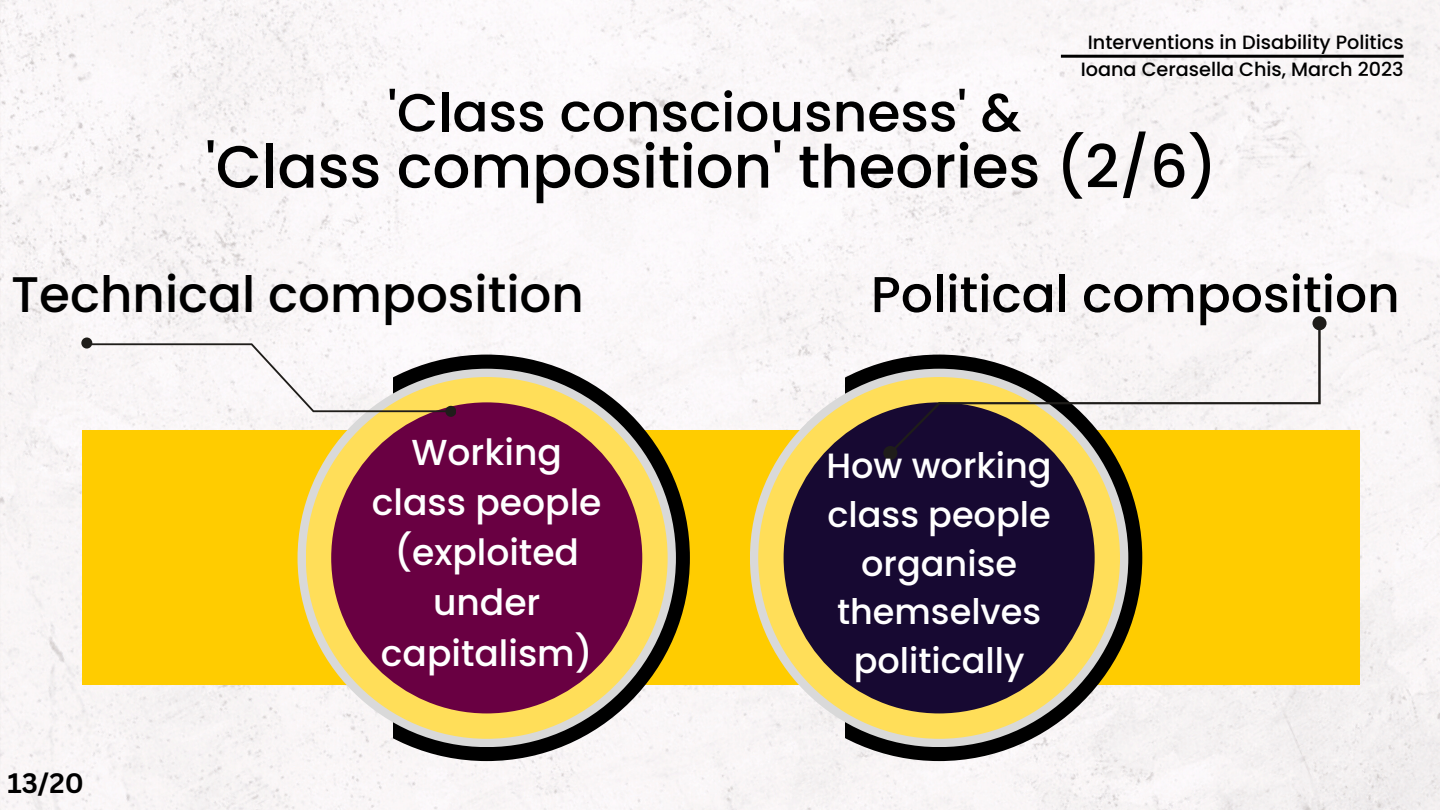
<style>
.page{position:relative;width:1440px;height:810px;background:#f9f6f7}
.page>*{position:absolute;margin:0;border:0;box-sizing:border-box;transform-origin:0 0}
.t1{font:500 59.5px "Poppins";color:#000}
.t2{font:500 53.5px "Poppins";color:#000}
.t3{font:500 50.3px "Poppins";color:#000}
.t4{font:500 50px "Poppins";color:#000}
.t5{font:500 36.1px/50.2px "Poppins";color:#fff;text-align:center}
.t6{font:500 35.1px/48.8px "Poppins";color:#fff;text-align:center}
.t7{font:700 27.4px "Canva Sans";color:#000}
.t8{font:500 19.2px/26.7px "Poppins";color:#000;text-align:center}
</style>
<div class="page">
<div style="left:82px;top:431px;width:1278px;height:254px;background:#fc0"></div>
<svg style="left:393px;top:355px;width:297px;height:406px"></svg>
<div style="left:298px;top:369px;width:378px;height:378px;background:#d9d9d9;border-radius:50%"></div>
<div style="left:306px;top:377px;width:362px;height:362px;background:#ffde59;border-radius:50%"></div>
<div style="left:331px;top:402px;width:311px;height:311px;background:#690042;border-radius:50%"></div>
<svg style="left:846px;top:355px;width:296px;height:406px"></svg>
<div style="left:750px;top:369px;width:378px;height:378px;background:#d9d9d9;border-radius:50%"></div>
<div style="left:758px;top:377px;width:362px;height:362px;background:#ffde59;border-radius:50%"></div>
<div style="left:784px;top:402px;width:311px;height:311px;background:#170932;border-radius:50%"></div>
<svg style="left:81px;top:338px;width:375px;height:79px"></svg>
<svg style="left:883px;top:316px;width:444px;height:144px;fill:#f8f1f2"></svg>
<hr style="left:1061px;top:55px;width:343px;height:3px;background:#000">
<p class="t8" style="left:1081px;top:29px;width:324px">Interventions in Disability Politics<br>Ioana Cerasella Chis, March 2023</p>
<h2 class="t2" style="left:388px;top:75px;width:635px">'Class consciousness' &amp;</h2>
<h1 class="t1" style="left:206px;top:125px;width:1013px">'Class composition' theories (2/6)</h1>
<h3 class="t4" style="left:11px;top:260px;width:574px">Technical composition</h3>
<h3 class="t3" style="left:871px;top:259px;width:530px">Political composition</h3>
<h3 class="t7" style="left:7px;top:764px;width:78px">13/20</h3>
<h3 class="t5" style="left:372px;top:427px;width:231px">Working class people (exploited under capitalism)</h3>
<h3 class="t6" style="left:826px;top:441px;width:227px">How working class people organise themselves politically</h3>
</div>
